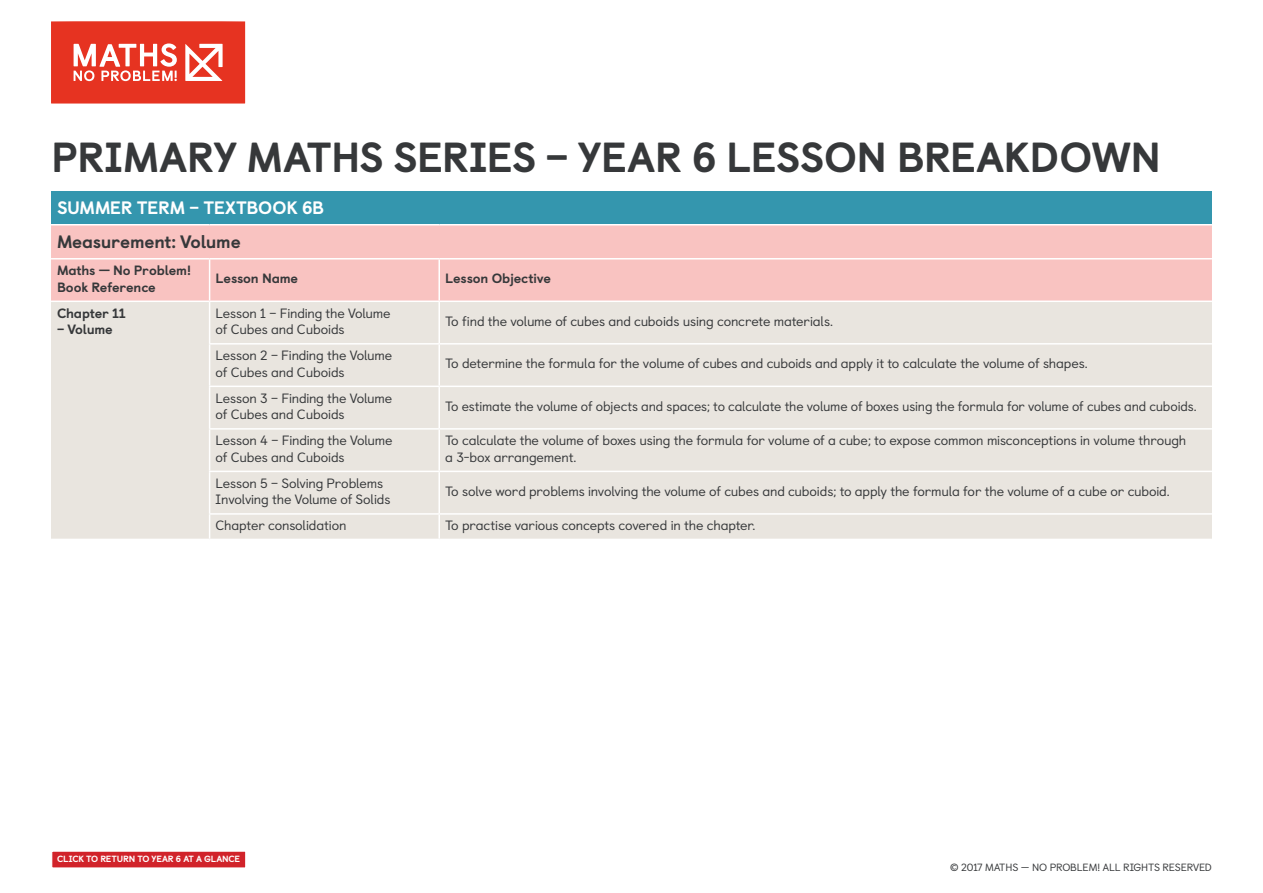
<style>
.page{position:relative;width:1263px;height:893px;background:#fff}
.page>*{position:absolute;margin:0;border:0;box-sizing:border-box;transform-origin:0 0}
.t1{font:800 42px "Castledown";letter-spacing:-.01em;color:#36383a}
.t2{font:800 18px "Castledown";letter-spacing:-.015em;color:#fff}
.t3{font:800 18px "Castledown";letter-spacing:-.015em;color:#36383a}
.t4{font:13.5px/16.2px "Castledown";letter-spacing:-.015em;color:#36383a}
.t5{font:800 13.5px/16.2px "Castledown";letter-spacing:-.01em;color:#36383a}
.t6{font:10.5px "Castledown";letter-spacing:-.015em;color:#36383a}
.t7{font:800 9px "Castledown";letter-spacing:-.02em;color:#fff}
</style>
<div class="page">
<svg style="left:51px;top:21px;width:194px;height:83px;background:#e95243"></svg>
<div style="left:52px;top:851px;width:194px;height:17px;background:#d1232a"></div>
<div style="left:51px;top:850px;width:195px;height:19px;border:1px solid #fff"></div>
<div style="left:51px;top:191px;width:1161px;height:34px;background:#3496ae"></div>
<div style="left:51px;top:225px;width:1161px;height:76px;background:#f9c3c1"></div>
<div style="left:51px;top:302px;width:1161px;height:237px;background:#e9e5df"></div>
<hr style="left:51px;top:224px;width:159px;height:1px;background:#fff">
<hr style="left:210px;top:224px;width:229px;height:1px;background:#fff">
<hr style="left:439px;top:224px;width:773px;height:1px;background:#fff">
<hr style="left:210px;top:258px;width:229px;height:1px;background:#fff">
<hr style="left:439px;top:258px;width:773px;height:1px;background:#fff">
<hr style="left:438px;top:259px;width:2px;height:42px;background:#fff">
<hr style="left:438px;top:302px;width:2px;height:41px;background:#fff">
<hr style="left:439px;top:343px;width:773px;height:2px;background:#fff">
<hr style="left:209px;top:343px;width:230px;height:2px;background:#fff">
<hr style="left:438px;top:345px;width:2px;height:41px;background:#fff">
<hr style="left:209px;top:386px;width:230px;height:1px;background:#fff">
<hr style="left:439px;top:386px;width:773px;height:1px;background:#fff">
<hr style="left:438px;top:387px;width:2px;height:41px;background:#fff">
<hr style="left:438px;top:430px;width:2px;height:41px;background:#fff">
<hr style="left:438px;top:472px;width:2px;height:41px;background:#fff">
<hr style="left:209px;top:428px;width:230px;height:2px;background:#fff">
<hr style="left:439px;top:428px;width:773px;height:2px;background:#fff">
<hr style="left:209px;top:471px;width:230px;height:1px;background:#fff">
<hr style="left:439px;top:471px;width:773px;height:1px;background:#fff">
<hr style="left:209px;top:513px;width:230px;height:2px;background:#fff">
<svg style="left:209px;top:515px;width:1px;height:24px"></svg>
<hr style="left:439px;top:513px;width:773px;height:2px;background:#fff">
<hr style="left:438px;top:515px;width:2px;height:24px;background:#fff">
<hr style="left:51px;top:258px;width:159px;height:1px;background:#fff">
<hr style="left:209px;top:259px;width:1px;height:42px;background:#fff">
<hr style="left:209px;top:302px;width:1px;height:41px;background:#fff">
<hr style="left:209px;top:345px;width:1px;height:41px;background:#fff">
<hr style="left:209px;top:387px;width:1px;height:41px;background:#fff">
<hr style="left:209px;top:430px;width:1px;height:41px;background:#fff">
<hr style="left:209px;top:472px;width:1px;height:41px;background:#fff">
<h1 class="t1" style="left:51px;top:123px;width:1111px">PRIMARY MATHS SERIES – YEAR 6 LESSON BREAKDOWN</h1>
<h2 class="t2" style="left:57px;top:193px;width:268px">SUMMER TERM – TEXTBOOK 6B</h2>
<h2 class="t3" style="left:57px;top:227px;width:185px">Measurement: Volume</h2>
<p class="t5" style="left:57px;top:261px;width:136px">Maths — No Problem!<br>Book Reference</p>
<p class="t5" style="left:216px;top:269px;width:84px">Lesson Name</p>
<p class="t5" style="left:445px;top:269px;width:107px">Lesson Objective</p>
<p class="t5" style="left:57px;top:304px;width:70px">Chapter 11</p>
<p class="t5" style="left:57px;top:320px;width:57px">– Volume</p>
<p class="t4" style="left:216px;top:304px;width:177px">Lesson 1 – Finding the Volume of Cubes and Cuboids</p>
<p class="t4" style="left:445px;top:312px;width:389px">To find the volume of cubes and cuboids using concrete materials.</p>
<p class="t4" style="left:216px;top:346px;width:178px">Lesson 2 – Finding the Volume of Cubes and Cuboids</p>
<p class="t4" style="left:445px;top:354px;width:644px">To determine the formula for the volume of cubes and cuboids and apply it to calculate the volume of shapes.</p>
<p class="t4" style="left:216px;top:389px;width:178px">Lesson 3 – Finding the Volume of Cubes and Cuboids</p>
<p class="t4" style="left:445px;top:397px;width:753px">To estimate the volume of objects and spaces; to calculate the volume of boxes using the formula for volume of cubes and cuboids.</p>
<p class="t4" style="left:216px;top:431px;width:179px">Lesson 4 – Finding the Volume of Cubes and Cuboids</p>
<p class="t4" style="left:445px;top:431px;width:743px">To calculate the volume of boxes using the formula for volume of a cube; to expose common misconceptions in volume through a 3-box arrangement.</p>
<p class="t4" style="left:216px;top:474px;width:176px">Lesson 5 – Solving Problems<br>Involving the Volume of Solids</p>
<p class="t4" style="left:445px;top:482px;width:726px">To solve word problems involving the volume of cubes and cuboids; to apply the formula for the volume of a cube or cuboid.</p>
<p class="t4" style="left:216px;top:516px;width:133px">Chapter consolidation</p>
<p class="t4" style="left:445px;top:516px;width:312px">To practise various concepts covered in the chapter.</p>
<p class="t7" style="left:57px;top:852px;width:184px">CLICK TO RETURN TO YEAR 6 AT A GLANCE</p>
<p class="t6" style="left:950px;top:859px;width:263px">© 2017 MATHS – NO PROBLEM! ALL RIGHTS RESERVED</p>
</div>
